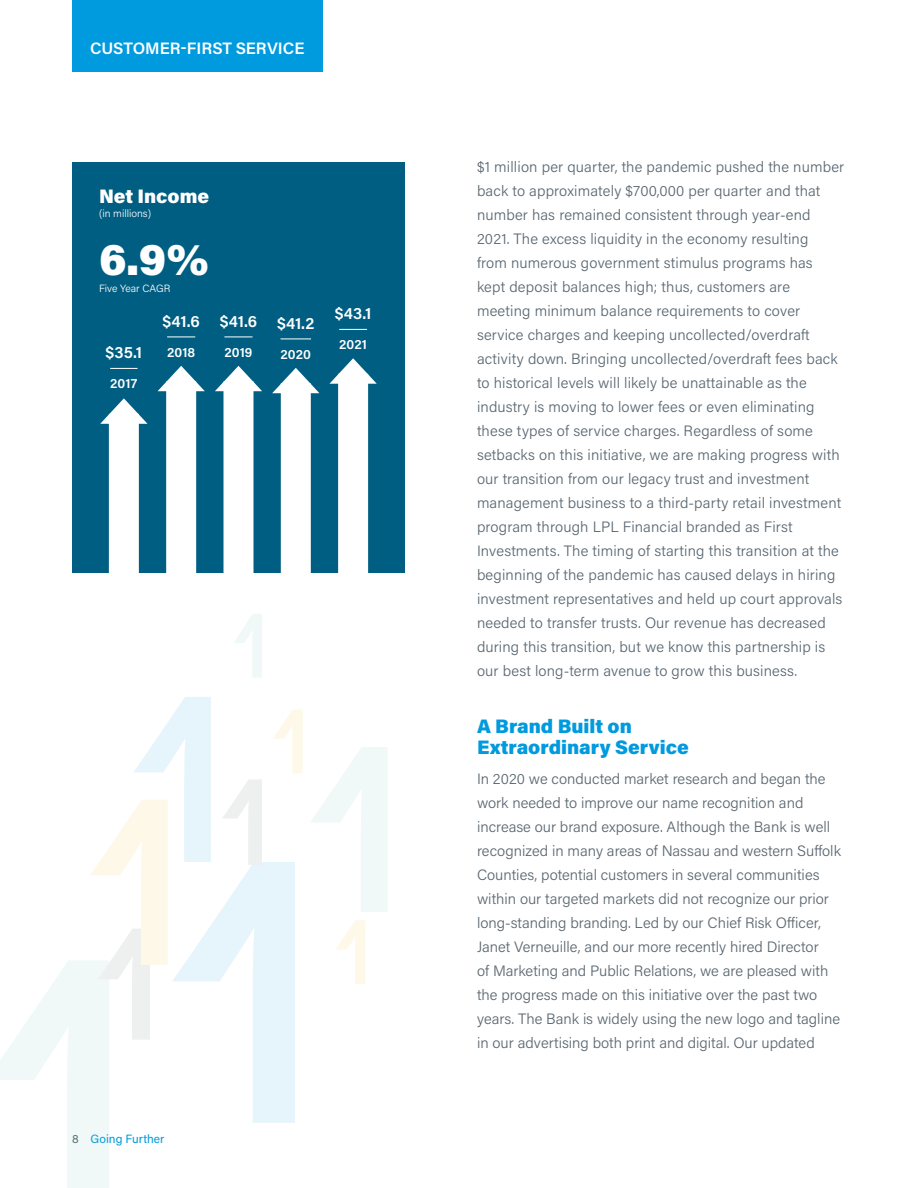
<style>
.page{position:relative;width:918px;height:1188px;background:#fff}
.page>*{position:absolute;margin:0;border:0;box-sizing:border-box;transform-origin:0 0}
.t1{font:900 45px "Acumin Pro";color:#fff}
.t2{font:900 19.5px/21px "Acumin Pro";color:#009ade}
.t3{font:900 19.5px "Acumin Pro";color:#fff}
.t4{font:600 16.5px "Acumin Pro";color:#fff}
.t5{font:300 15px/24px "Acumin Pro";letter-spacing:.005em;color:#596670}
.t6{font:600 13.5px "Acumin Pro";letter-spacing:.005em;color:#fff}
.t7{font:12px "Acumin Pro";color:#009ade}
.t8{font:300 10.5px "Acumin Pro";color:#fff}
.s1{color:#596670}
</style>
<div class="page">
<div style="left:72px;top:0;width:250px;height:72px;background:#009ade"></div>
<div style="left:72px;top:162px;width:333px;height:411px;background:#005e82"></div>
<div style="left:109px;top:414px;width:30px;height:160px;background:#fff"></div>
<svg style="left:100px;top:398px;width:48px;height:26px"></svg>
<div style="left:166px;top:381px;width:30px;height:193px;background:#fff"></div>
<svg style="left:158px;top:366px;width:47px;height:25px"></svg>
<div style="left:224px;top:381px;width:30px;height:193px;background:#fff"></div>
<svg style="left:215px;top:366px;width:47px;height:25px"></svg>
<div style="left:281px;top:383px;width:30px;height:191px;background:#fff"></div>
<svg style="left:272px;top:368px;width:47px;height:25px"></svg>
<div style="left:338px;top:374px;width:30px;height:200px;background:#fff"></div>
<svg style="left:329px;top:358px;width:48px;height:26px"></svg>
<svg style="left:110px;top:368px;width:28px;height:1px"></svg>
<svg style="left:167px;top:337px;width:28px;height:1px"></svg>
<svg style="left:224px;top:337px;width:29px;height:1px"></svg>
<hr style="left:281px;top:339px;width:30px;height:1px;background:#fff">
<svg style="left:339px;top:329px;width:28px;height:1px"></svg>
<svg style="left:311px;top:747px;width:76px;height:165px"></svg>
<svg style="left:336px;top:920px;width:29px;height:64px"></svg>
<svg style="left:0;top:697px;width:303px;height:491px"></svg>
<svg style="left:234px;top:614px;width:28px;height:63px"></svg>
<p class="t4" style="left:90px;top:37px;width:216px">CUSTOMER-FIRST SERVICE</p>
<h2 class="t3" style="left:99px;top:183px;width:112px">Net Income</h2>
<p class="t8" style="left:99px;top:206px;width:54px">(in millions)</p>
<h1 class="t1" style="left:99px;top:228px;width:111px">6.9%</h1>
<p class="t8" style="left:99px;top:281px;width:73px">Five Year CAGR</p>
<p class="t4" style="left:106px;top:341px;width:38px">$35.1</p>
<p class="t6" style="left:110px;top:374px;width:29px">2017</p>
<p class="t4" style="left:163px;top:309px;width:39px">$41.6</p>
<p class="t6" style="left:167px;top:343px;width:30px">2018</p>
<p class="t4" style="left:220px;top:309px;width:39px">$41.6</p>
<p class="t6" style="left:224px;top:343px;width:30px">2019</p>
<p class="t4" style="left:277px;top:311px;width:39px">$41.2</p>
<p class="t6" style="left:281px;top:345px;width:32px">2020</p>
<p class="t4" style="left:335px;top:302px;width:38px">$43.1</p>
<p class="t6" style="left:339px;top:335px;width:29px">2021</p>
<p class="t7" style="left:72px;top:1130px;width:94px"><span class="s1">8</span> Going Further</p>
<p class="t5" style="left:477px;top:155px;width:369px">$1 million per quarter, the pandemic pushed the number back to approximately $700,000 per quarter and that number has remained consistent through year-end 2021. The excess liquidity in the economy resulting<br>from numerous government stimulus programs has kept deposit balances high; thus, customers are meeting minimum balance requirements to cover service charges and keeping uncollected/overdraft activity down. Bringing uncollected/overdraft fees back to historical levels will likely be unattainable as the industry is moving to lower fees or even eliminating these types of service charges. Regardless of some setbacks on this initiative, we are making progress with our transition from our legacy trust and investment management business to a third-party retail investment program through LPL Financial branded as First Investments. The timing of starting this transition at the beginning of the pandemic has caused delays in hiring investment representatives and held up court approvals needed to transfer trusts. Our revenue has decreased during this transition, but we know this partnership is our best long-term avenue to grow this business.</p>
<h2 class="t2" style="left:477px;top:715px;width:213px">A Brand Built on<br>Extraordinary Service</h2>
<p class="t5" style="left:477px;top:767px;width:365px">In 2020 we conducted market research and began the work needed to improve our name recognition and increase our brand exposure. Although the Bank is well recognized in many areas of Nassau and western Suffolk Counties, potential customers in several communities within our targeted markets did not recognize our prior long-standing branding. Led by our Chief Risk Officer, Janet Verneuille, and our more recently hired Director<br>of Marketing and Public Relations, we are pleased with the progress made on this initiative over the past two years. The Bank is widely using the new logo and tagline in our advertising both print and digital. Our updated</p>
</div>
